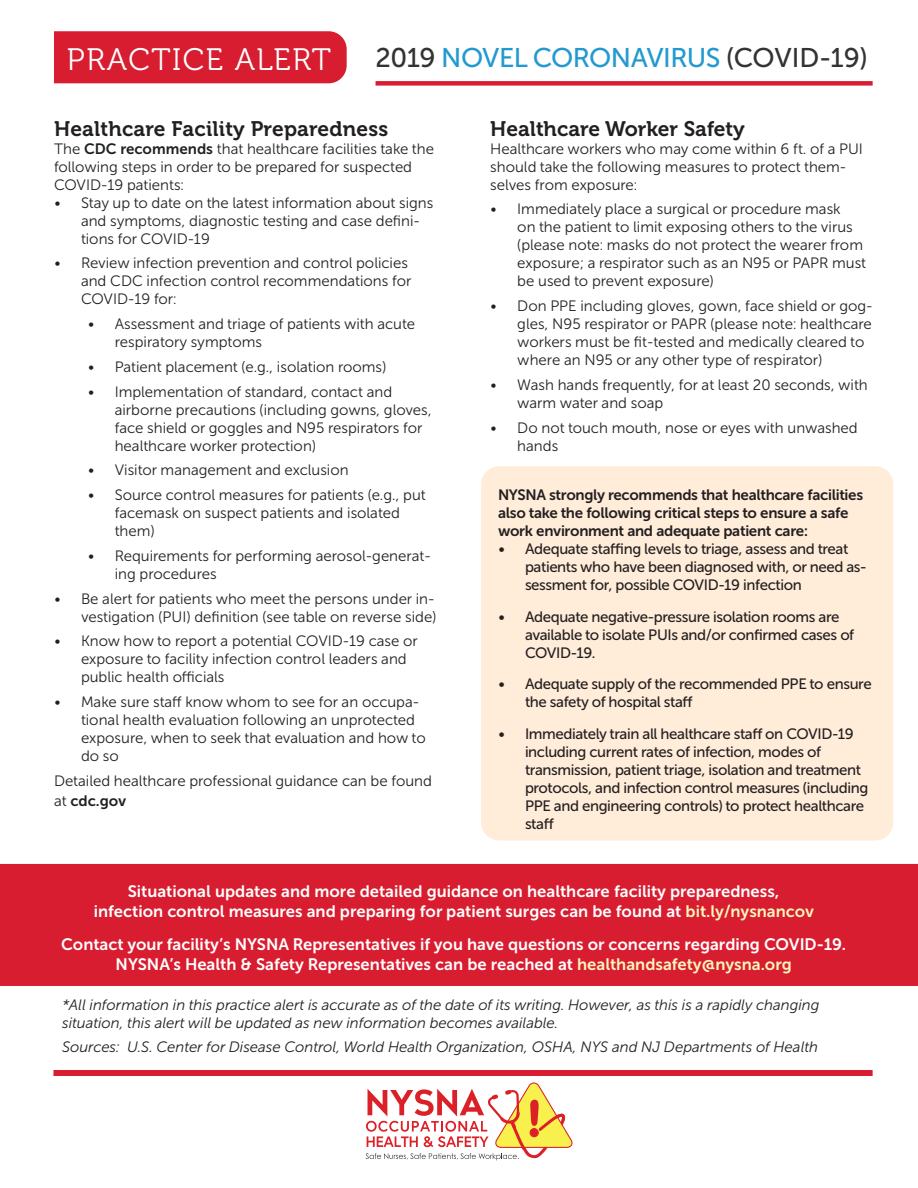
<style>
.page{position:relative;width:918px;height:1188px;background:#fff}
.page>*{position:absolute;margin:0;border:0;box-sizing:border-box;transform-origin:0 0}
.t1{font:30.9px "Museo 300";letter-spacing:.05em;color:#fff}
.t2{font:27px "Museo Sans Cyrl 500";letter-spacing:-.02em;color:#239acf}
.t3{font:21px "Museo 700";color:#231f20}
.t4{font:16.5px "Museo Sans Cyrl 700";color:#fff}
.t5{font:15px/18px "Museo Sans Cyrl 300";color:#231f20}
.t6{font:15px/18px "Museo Sans Cyrl 500";letter-spacing:-.025em;color:#231f20}
.t7{font:italic 15px/18px "Museo Sans Cyrl 300";color:#231f20}
.t8{font:15px/18px "Museo Sans Cyrl 700";letter-spacing:-.02em;color:#231f20}
.s1{color:#333}
.s2{font-family:"Museo Sans Cyrl 700"}
.s3{color:#faf7bc}
</style>
<div class="page">
<div style="left:54px;top:31px;width:293px;height:52px;background:#d81d30"></div>
<div style="left:376px;top:81px;width:497px;height:5px;background:#d81d30"></div>
<div style="left:53px;top:1070px;width:820px;height:6px;background:#d81d30"></div>
<svg style="left:366px;top:1083px;width:206px;height:77px"></svg>
<div style="left:0;top:864px;width:918px;height:122px;background:#d81d30"></div>
<div style="left:481px;top:466px;width:412px;height:374px;background:#ffecd9;border-radius:18px"></div>
<p class="t1" style="left:67px;top:43px;width:266px">PRACTICE ALERT</p>
<p class="t2" style="left:376px;top:43px;width:493px"><span class="s1">2019</span> NOVEL CORONAVIRUS <span class="s1">(COVID-19)</span></p>
<p class="t3" style="left:54px;top:117px;width:336px">Healthcare Facility Preparedness</p>
<p class="t5" style="left:54px;top:140px;width:382px">The <span class="s2">CDC recommends</span> that healthcare facilities take the following steps in order to be prepared for suspected<br>COVID-19 patients:</p>
<p class="t5" style="left:81px;top:194px;width:354px;text-indent:-27px">• Stay up to date on the latest information about signs and symptoms, diagnostic testing and case defini&shy;tions for COVID-19</p>
<p class="t5" style="left:81px;top:254px;width:332px;text-indent:-27px">• Review infection prevention and control policies and CDC infection control recommendations for<br>COVID-19 for:</p>
<p class="t5" style="left:115px;top:315px;width:302px;text-indent:-27px">• Assessment and triage of patients with acute respiratory symptoms</p>
<p class="t5" style="left:88px;top:358px;width:300px">• Patient placement (e.g., isolation rooms)</p>
<p class="t5" style="left:115px;top:383px;width:318px;text-indent:-27px">• Implementation of standard, contact and airborne precautions (including gowns, gloves, face shield or goggles and N95 respirators for healthcare worker protection)</p>
<p class="t5" style="left:88px;top:461px;width:262px">• Visitor management and exclusion</p>
<p class="t5" style="left:115px;top:486px;width:313px;text-indent:-27px">• Source control measures for patients (e.g., put facemask on suspect patients and isolated them)</p>
<p class="t5" style="left:115px;top:547px;width:318px;text-indent:-27px">• Requirements for performing aerosol-generat&shy;ing procedures</p>
<p class="t5" style="left:54px;top:590px;width:384px;text-align:right">• Be alert for patients who meet the persons under in&shy;vestigation (PUI) definition (see table on reverse side)</p>
<p class="t5" style="left:81px;top:632px;width:338px;text-indent:-27px">• Know how to report a potential COVID-19 case or exposure to facility infection control leaders and public health officials</p>
<p class="t5" style="left:81px;top:693px;width:346px;text-indent:-27px">• Make sure staff know whom to see for an occupa&shy;tional health evaluation following an unprotected exposure, when to seek that evaluation and how to do so</p>
<p class="t5" style="left:54px;top:771px;width:379px;line-height:19.8px">Detailed healthcare professional guidance can be found at <span class="s2">cdc.gov</span></p>
<p class="t3" style="left:490px;top:117px;width:256px">Healthcare Worker Safety</p>
<p class="t5" style="left:490px;top:140px;width:374px">Healthcare workers who may come within 6 ft. of a PUI should take the following measures to protect them&shy;selves from exposure:</p>
<p class="t5" style="left:517px;top:200px;width:350px;text-indent:-27px">• Immediately place a surgical or procedure mask<br>on the patient to limit exposing others to the virus (please note: masks do not protect the wearer from exposure; a respirator such as an N95 or PAPR must be used to prevent exposure)</p>
<p class="t5" style="left:517px;top:297px;width:357px;text-indent:-27px">• Don PPE including gloves, gown, face shield or gog&shy;gles, N95 respirator or PAPR (please note: healthcare workers must be fit-tested and medically cleared to where an N95 or any other type of respirator)</p>
<p class="t5" style="left:517px;top:376px;width:352px;text-indent:-27px">• Wash hands frequently, for at least 20 seconds, with warm water and soap</p>
<p class="t5" style="left:517px;top:419px;width:342px;text-indent:-27px">• Do not touch mouth, nose or eyes with unwashed hands</p>
<p class="t8" style="left:498px;top:486px;width:367px">NYSNA strongly recommends that healthcare facilities also take the following critical steps to ensure a safe work environment and adequate patient care:</p>
<p class="t6" style="left:525px;top:540px;width:343px;text-indent:-27px">• Adequate staffing levels to triage, assess and treat patients who have been diagnosed with, or need as&shy;sessment for, possible COVID-19 infection</p>
<p class="t6" style="left:525px;top:608px;width:331px;text-indent:-27px">• Adequate negative-pressure isolation rooms are available to isolate PUIs and/or confirmed cases of<br>COVID-19.</p>
<p class="t6" style="left:525px;top:675px;width:348px;text-indent:-27px">• Adequate supply of the recommended PPE to ensure the safety of hospital staff</p>
<p class="t6" style="left:525px;top:725px;width:345px;text-indent:-27px">• Immediately train all healthcare staff on COVID-19 including current rates of infection, modes of transmission, patient triage, isolation and treatment protocols, and infection control measures (including PPE and engineering controls) to protect healthcare staff</p>
<p class="t4" style="left:128px;top:882px;width:653px">Situational updates and more detailed guidance on healthcare facility preparedness,</p>
<p class="t4" style="left:94px;top:902px;width:722px">infection control measures and preparing for patient surges can be found at <span class="s3">bit.ly/nysnancov</span></p>
<p class="t4" style="left:61px;top:935px;width:786px">Contact your facility’s NYSNA Representatives if you have questions or concerns regarding COVID-19.</p>
<p class="t4" style="left:116px;top:955px;width:678px">NYSNA’s Health &amp; Safety Representatives can be reached at <span class="s3">healthandsafety@nysna.org</span></p>
<p class="t7" style="left:62px;top:996px;width:759px">*All information in this practice alert is accurate as of the date of its writing. However, as this is a rapidly changing situation, this alert will be updated as new information becomes available.</p>
<p class="t7" style="left:62px;top:1038px;width:757px">Sources: U.S. Center for Disease Control, World Health Organization, OSHA, NYS and NJ Departments of Health</p>
</div>
